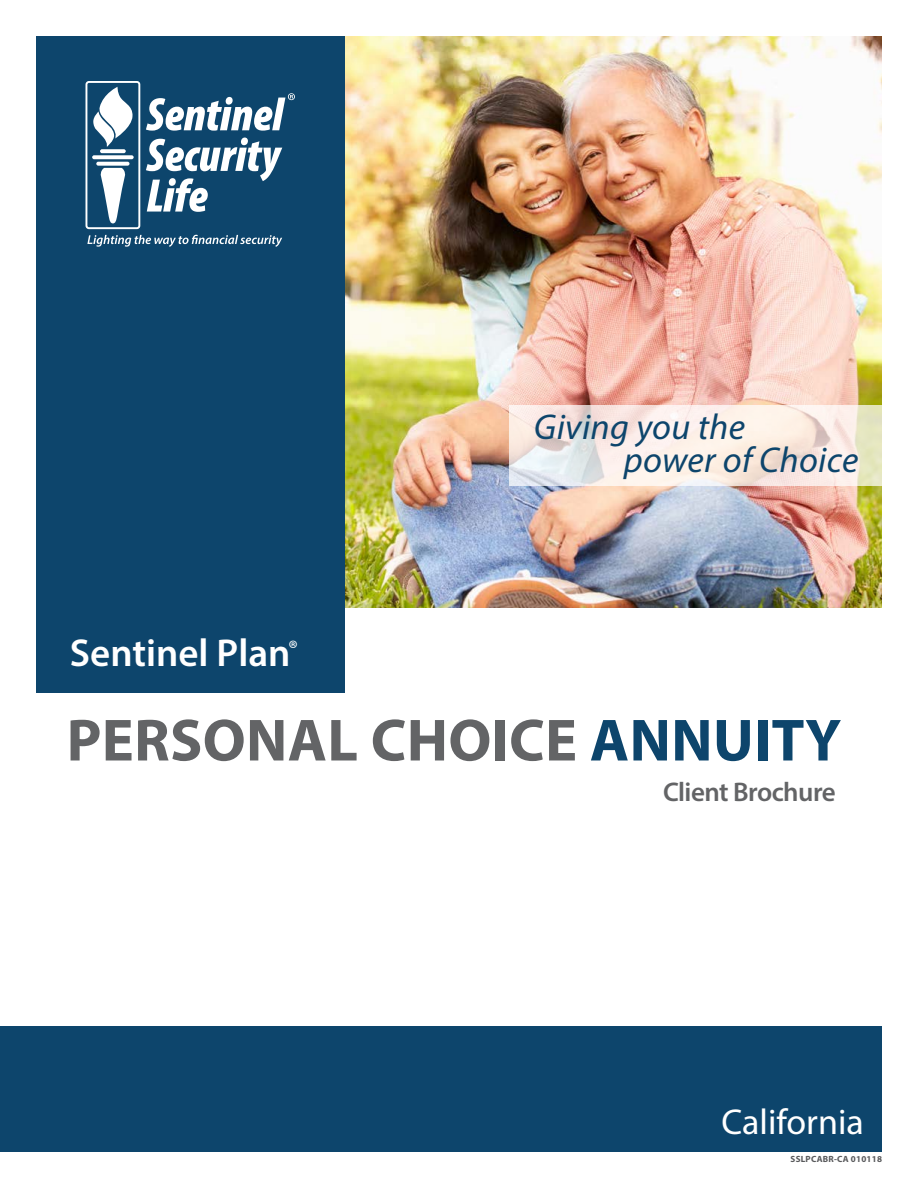
<style>
.page{position:relative;width:918px;height:1188px;background:#fff}
.page>*{position:absolute;margin:0;border:0;box-sizing:border-box;transform-origin:0 0}
.t1{font:700 60px "Myriad Pro";letter-spacing:.005em;color:#636466}
.t2{font:600 39px "Myriad Pro";color:#fff}
.t3{font:italic 36px/33px "Myriad Pro";letter-spacing:.01em;color:#0d456c}
.t4{font:36px "Myriad Pro";color:#fff}
.t5{font:600 27px "Myriad Pro";letter-spacing:-.02em;color:#636466}
.t6{font:700 9px "Myriad Pro";letter-spacing:.025em;color:#58595b}
.s1{color:#0d456c}
</style>
<div class="page">
<img style="left:345px;top:36px;width:537px;height:572px">
<div style="left:0;top:1026px;width:882px;height:126px;background:#0d456c"></div>
<div style="left:36px;top:36px;width:309px;height:657px;background:#0d456c"></div>
<div style="left:86px;top:81px;width:54px;height:148px;border:2px solid #fff;border-radius:3px"></div>
<svg style="left:93px;top:87px;width:40px;height:60px"></svg>
<svg style="left:101px;top:168px;width:24px;height:55px"></svg>
<svg style="left:96px;top:162px;width:34px;height:4px"></svg>
<svg style="left:92px;top:155px;width:42px;height:4px"></svg>
<svg style="left:100px;top:149px;width:26px;height:4px"></svg>
<svg style="left:146px;top:138px;width:136px;height:74px"></svg>
<svg style="left:146px;top:93px;width:149px;height:38px"></svg>
<svg style="left:87px;top:235px;width:195px;height:12px"></svg>
<svg style="left:510px;top:405px;width:372px;height:81px;background:#f4e9e2"></svg>
<p class="t2" style="left:70px;top:629px;width:230px">Sentinel Plan<sup>®</sup></p>
<p class="t3" style="left:624px;top:410px;width:236px;text-indent:-90px">Giving you the<br>power of Choice</p>
<h1 class="t1" style="left:67px;top:701px;width:776px">PERSONAL CHOICE <span class="s1">ANNUITY</span></h1>
<p class="t5" style="left:663px;top:775px;width:174px">Client Brochure</p>
<p class="t4" style="left:722px;top:1100px;width:144px">California</p>
<p class="t6" style="left:791px;top:1153px;width:93px">SSLPCABR-CA 010118</p>
</div>
